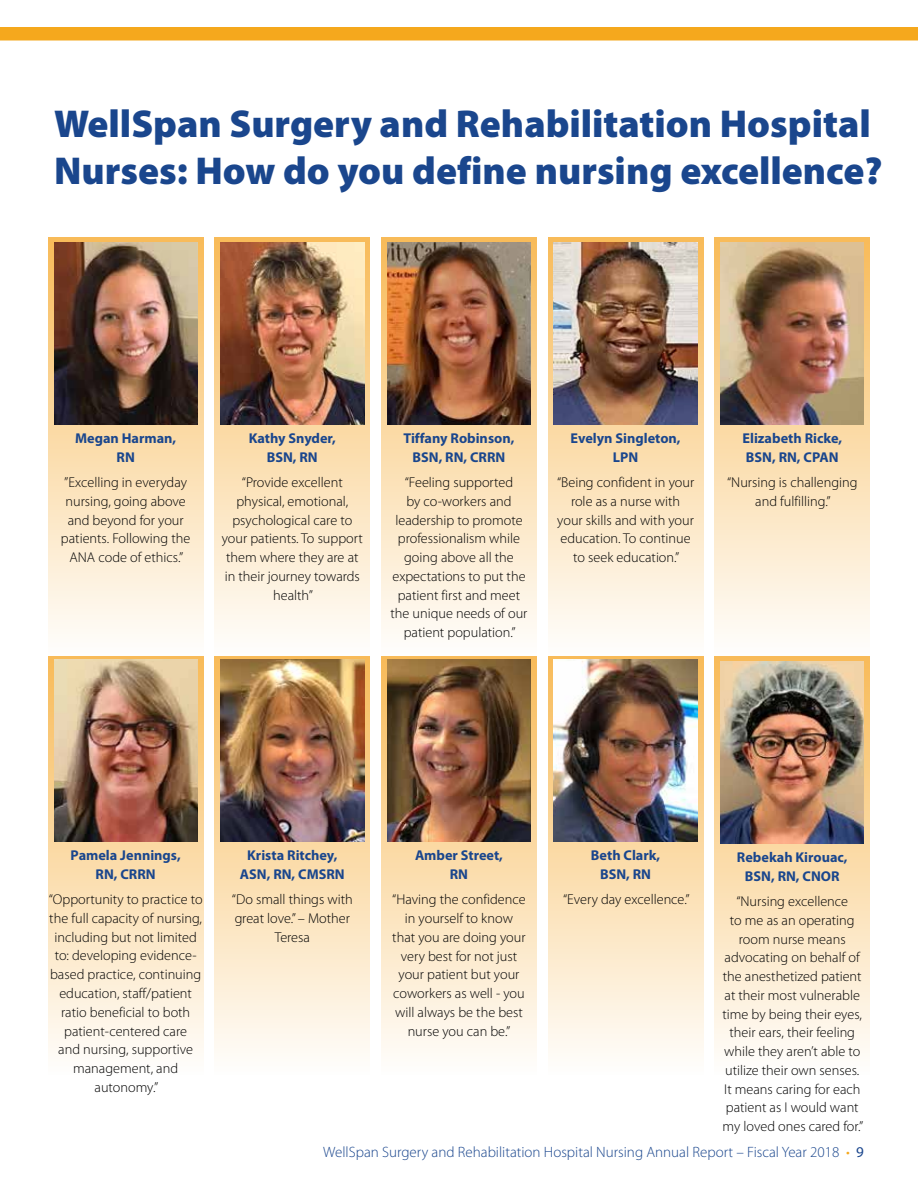
<style>
.page{position:relative;width:918px;height:1188px;background:#fff}
.page>*{position:absolute;margin:0;border:0;box-sizing:border-box;transform-origin:0 0}
.t1{font:900 39px/46.8px "Myriad Pro";color:#1a468d}
.t2{font:300 15px "Myriad Pro";color:#1a468d}
.t3{font:300 14.25px/18.8px "Myriad Pro";color:#000;text-align:center}
.t4{font:700 14.25px/18.8px "Myriad Pro";color:#1a468d;text-align:center}
.s1{color:#f5a81d}
.s2{font-weight:400}
</style>
<div class="page">
<div style="left:0;top:27px;width:918px;height:14px;background:#f5a81d"></div>
<div style="left:48px;top:238px;width:155px;height:418px;background:linear-gradient(to bottom,#f8bb59,#fefefc)"></div>
<div style="left:215px;top:238px;width:155px;height:418px;background:linear-gradient(to bottom,#f8bb59,#fefefc)"></div>
<div style="left:48px;top:657px;width:155px;height:418px;background:linear-gradient(to bottom,#f7bb5a,#fefdfc)"></div>
<div style="left:381px;top:238px;width:156px;height:418px;background:linear-gradient(to bottom,#f8bb59,#fefefc)"></div>
<div style="left:215px;top:657px;width:155px;height:418px;background:linear-gradient(to bottom,#f6b958,#fffefd)"></div>
<div style="left:548px;top:238px;width:155px;height:418px;background:linear-gradient(to bottom,#f8bb59,#fefefc)"></div>
<div style="left:381px;top:657px;width:156px;height:418px;background:linear-gradient(to bottom,#f6b958,#fffefd)"></div>
<div style="left:715px;top:238px;width:155px;height:418px;background:linear-gradient(to bottom,#f8bb59,#fefefc)"></div>
<div style="left:715px;top:657px;width:155px;height:418px;background:linear-gradient(to bottom,#f8bb59,#fefefd)"></div>
<div style="left:548px;top:657px;width:155px;height:418px;background:linear-gradient(to bottom,#f6ba5a,#fffefc)"></div>
<img style="left:54px;top:242px;width:143px;height:183px">
<img style="left:54px;top:660px;width:143px;height:182px">
<img style="left:221px;top:242px;width:143px;height:183px">
<img style="left:221px;top:660px;width:143px;height:182px">
<img style="left:387px;top:242px;width:144px;height:183px">
<img style="left:387px;top:660px;width:144px;height:182px">
<img style="left:554px;top:242px;width:143px;height:183px">
<img style="left:554px;top:660px;width:143px;height:182px">
<img style="left:721px;top:242px;width:143px;height:183px">
<img style="left:721px;top:661px;width:143px;height:183px">
<p class="t1" style="left:54px;top:99px;width:830px">WellSpan Surgery and Rehabilitation Hospital<br>Nurses: How do you define nursing excellence?</p>
<p class="t4" style="left:75px;top:428px;width:103px">Megan Harman,<br>RN</p>
<p class="t3" style="left:61px;top:473px;width:131px">”Excelling in everyday nursing, going above and beyond for your patients. Following the<br>ANA code of ethics.”</p>
<p class="t4" style="left:249px;top:428px;width:89px">Kathy Snyder,<br>BSN, RN</p>
<p class="t3" style="left:222px;top:473px;width:143px">“Provide excellent physical, emotional, psychological care to your patients. To support them where they are at in their journey towards health”</p>
<p class="t4" style="left:404px;top:428px;width:112px">Tiffany Robinson,</p>
<p class="t4" style="left:413px;top:447px;width:94px">BSN, RN, CRRN</p>
<p class="t3" style="left:390px;top:473px;width:139px">“Feeling supported<br>by co-workers and leadership to promote professionalism while going above all the expectations to put the patient first and meet the unique needs of our patient population.”</p>
<p class="t4" style="left:571px;top:428px;width:112px">Evelyn Singleton,<br>LPN</p>
<p class="t3" style="left:557px;top:473px;width:139px">“Being confident in your role as a nurse with your skills and with your education. To continue to seek education.”</p>
<p class="t4" style="left:742px;top:428px;width:101px;text-align:left">Elizabeth Ricke,<br>BSN, RN, CPAN</p>
<p class="t3" style="left:727px;top:473px;width:132px">“Nursing is challenging and fulfilling.”</p>
<p class="t4" style="left:71px;top:845px;width:112px">Pamela Jennings,<br>RN, CRRN</p>
<p class="t3" style="left:49px;top:890px;width:155px">“Opportunity to practice to the full capacity of nursing, including but not limited to: developing evidence&shy;based practice, continuing education, staff/patient ratio beneficial to both patient-centered care<br>and nursing, supportive management, and autonomy.”</p>
<p class="t4" style="left:240px;top:845px;width:106px">Krista Ritchey,<br>ASN, RN, CMSRN</p>
<p class="t3" style="left:232px;top:890px;width:122px">“Do small things with great love.” – Mother<br>Teresa</p>
<p class="t4" style="left:415px;top:845px;width:89px">Amber Street,<br>RN</p>
<p class="t3" style="left:392px;top:890px;width:135px">“Having the confidence in yourself to know that you are doing your very best for not just your patient but your coworkers as well - you will always be the best nurse you can be.”</p>
<p class="t4" style="left:591px;top:845px;width:71px">Beth Clark,<br>BSN, RN</p>
<p class="t3" style="left:563px;top:890px;width:128px">“Every day excellence.”</p>
<p class="t4" style="left:737px;top:847px;width:112px">Rebekah Kirouac,<br>BSN, RN, CNOR</p>
<p class="t3" style="left:723px;top:892px;width:142px">“Nursing excellence<br>to me as an operating room nurse means advocating on behalf of the anesthetized patient at their most vulnerable time by being their eyes, their ears, their feeling while they aren’t able to utilize their own senses.<br>It means caring for each patient as I would want my loved ones cared for.”</p>
<p class="t2" style="left:323px;top:1143px;width:542px">WellSpan Surgery and Rehabilitation Hospital Nursing Annual Report – Fiscal Year 2018 <span class="s1">•</span> <span class="s2">9</span></p>
</div>
